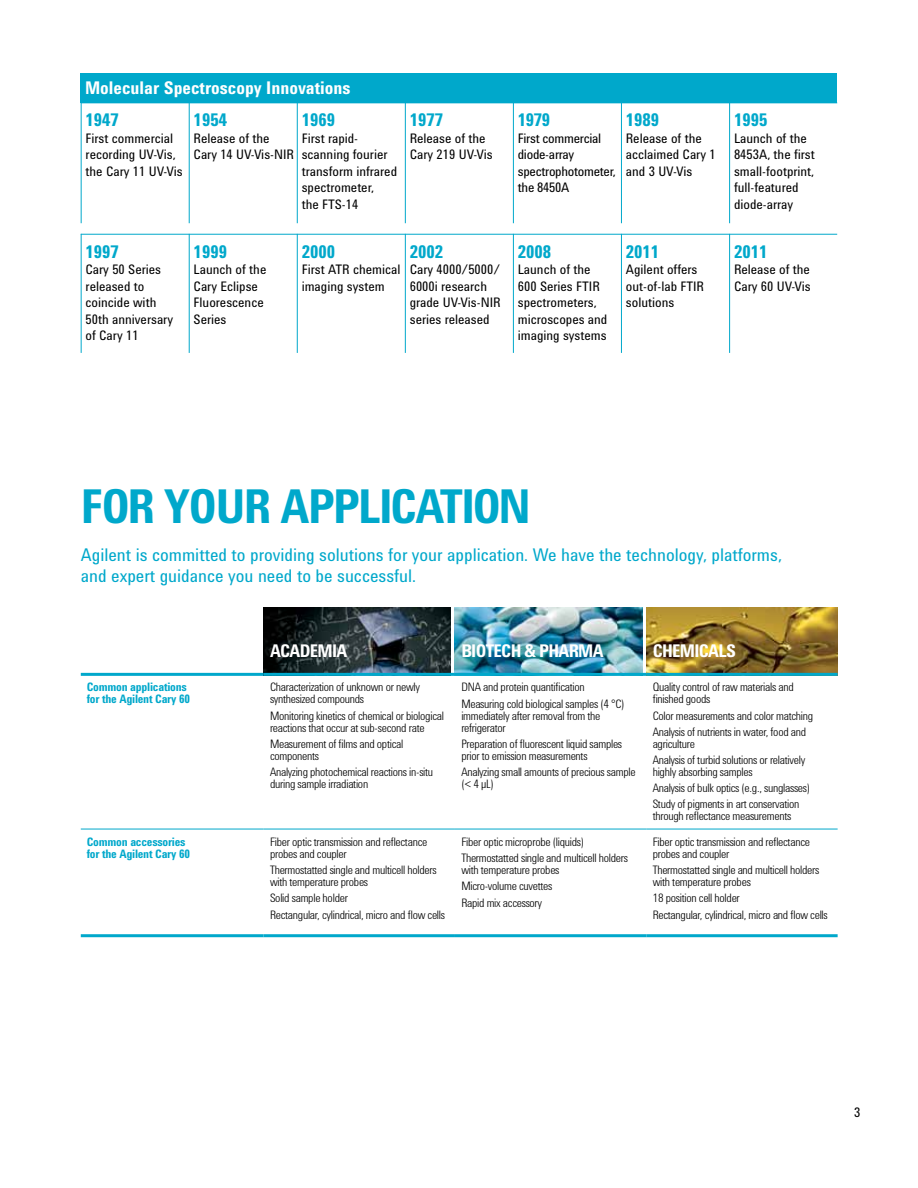
<style>
.page{position:relative;width:918px;height:1188px;background:#fff}
.page>*{position:absolute;margin:0;border:0;box-sizing:border-box;transform-origin:0 0}
.t1{font:700 48px "Agilent Condensed CFF";letter-spacing:-.03em;color:#00a8cb}
.t2{font:18px/21px "Agilent Condensed CFF";color:#00a8cb}
.t3{font:700 18px "Agilent Condensed CFF";color:#00a8cb}
.t4{font:700 18px "Agilent Condensed CFF";color:#fff}
.t5{font:700 18px "Agilent Condensed CFF";letter-spacing:-.04em;color:#fff}
.t6{font:13.5px/16.5px "Agilent Condensed CFF";color:#000}
.t7{font:13.5px/16.5px "Agilent Condensed CFF";letter-spacing:-.02em;color:#000}
.t8{font:300 12px/12px "Agilent Condensed CFF";letter-spacing:-.02em;color:#000}
.t9{font:700 12px/12px "Agilent Condensed CFF";letter-spacing:-.02em;color:#00a8cb}
</style>
<div class="page">
<img style="left:646px;top:607px;width:191px;height:66px">
<hr style="left:81px;top:74px;width:1px;height:149px;background:#00a8cb">
<hr style="left:81px;top:234px;width:1px;height:119px;background:#00a8cb">
<hr style="left:189px;top:74px;width:1px;height:149px;background:#00a8cb">
<hr style="left:189px;top:234px;width:1px;height:119px;background:#00a8cb">
<hr style="left:297px;top:74px;width:1px;height:149px;background:#00a8cb">
<hr style="left:297px;top:234px;width:1px;height:119px;background:#00a8cb">
<hr style="left:405px;top:74px;width:1px;height:149px;background:#00a8cb">
<hr style="left:405px;top:234px;width:1px;height:119px;background:#00a8cb">
<hr style="left:513px;top:74px;width:1px;height:149px;background:#00a8cb">
<hr style="left:513px;top:234px;width:1px;height:119px;background:#00a8cb">
<hr style="left:621px;top:74px;width:1px;height:149px;background:#00a8cb">
<hr style="left:621px;top:234px;width:1px;height:119px;background:#00a8cb">
<hr style="left:729px;top:234px;width:1px;height:119px;background:#00a8cb">
<hr style="left:729px;top:74px;width:1px;height:149px;background:#00a8cb">
<div style="left:81px;top:73px;width:756px;height:30px;background:#00a8cb"></div>
<hr style="left:81px;top:234px;width:756px;height:1px;background:#00a8cb">
<img style="left:264px;top:607px;width:187px;height:66px">
<img style="left:455px;top:607px;width:187px;height:66px">
<hr style="left:81px;top:829px;width:183px;height:1px;background:#00a8cb">
<hr style="left:264px;top:829px;width:191px;height:1px;background:#00a8cb">
<hr style="left:455px;top:829px;width:191px;height:1px;background:#00a8cb">
<hr style="left:646px;top:829px;width:192px;height:1px;background:#00a8cb">
<hr style="left:81px;top:673px;width:183px;height:3px;background:#00a8cb">
<hr style="left:264px;top:673px;width:191px;height:3px;background:#00a8cb">
<hr style="left:455px;top:673px;width:191px;height:3px;background:#00a8cb">
<hr style="left:646px;top:673px;width:192px;height:3px;background:#00a8cb">
<hr style="left:81px;top:934px;width:183px;height:3px;background:#00a8cb">
<hr style="left:264px;top:934px;width:191px;height:3px;background:#00a8cb">
<hr style="left:455px;top:934px;width:191px;height:3px;background:#00a8cb">
<hr style="left:646px;top:934px;width:192px;height:3px;background:#00a8cb">
<h2 class="t4" style="left:85px;top:74px;width:267px">Molecular Spectroscopy Innovations</h2>
<h2 class="t3" style="left:86px;top:106px;width:35px">1947</h2>
<p class="t6" style="left:86px;top:129px;width:99px">First commercial recording UV-Vis, the Cary 11 UV-Vis</p>
<h2 class="t3" style="left:86px;top:238px;width:35px">1997</h2>
<p class="t6" style="left:86px;top:261px;width:89px">Cary 50 Series released to coincide with<br>50th anniversary of Cary 11</p>
<h2 class="t3" style="left:194px;top:106px;width:35px">1954</h2>
<p class="t6" style="left:194px;top:129px;width:102px">Release of the<br>Cary 14 UV-Vis-NIR</p>
<h2 class="t3" style="left:194px;top:238px;width:35px">1999</h2>
<p class="t6" style="left:194px;top:261px;width:74px">Launch of the<br>Cary Eclipse<br>Fluorescence<br>Series</p>
<h2 class="t3" style="left:302px;top:106px;width:35px">1969</h2>
<p class="t6" style="left:302px;top:129px;width:97px">First rapid&shy;scanning fourier transform infrared spectrometer,<br>the FTS-14</p>
<h2 class="t3" style="left:302px;top:238px;width:35px">2000</h2>
<p class="t6" style="left:302px;top:261px;width:100px">First ATR chemical imaging system</p>
<h2 class="t3" style="left:410px;top:106px;width:35px">1977</h2>
<p class="t6" style="left:410px;top:129px;width:85px">Release of the<br>Cary 219 UV-Vis</p>
<h2 class="t3" style="left:410px;top:238px;width:35px">2002</h2>
<p class="t6" style="left:410px;top:261px;width:92px">Cary 4000/5000/<br>6000i research grade UV-Vis-NIR series released</p>
<h2 class="t3" style="left:518px;top:106px;width:34px">1979</h2>
<p class="t7" style="left:518px;top:129px;width:99px">First commercial diode-array spectrophotometer, the 8450A</p>
<h2 class="t3" style="left:626px;top:106px;width:35px">1989</h2>
<p class="t6" style="left:626px;top:129px;width:91px">Release of the acclaimed Cary 1 and 3 UV-Vis</p>
<h2 class="t3" style="left:518px;top:238px;width:35px">2008</h2>
<p class="t6" style="left:518px;top:261px;width:91px">Launch of the<br>600 Series FTIR spectrometers, microscopes and imaging systems</p>
<h2 class="t3" style="left:626px;top:238px;width:35px">2011</h2>
<p class="t6" style="left:626px;top:261px;width:80px">Agilent offers out-of-lab FTIR solutions</p>
<h2 class="t3" style="left:734px;top:106px;width:35px">1995</h2>
<p class="t6" style="left:734px;top:129px;width:82px">Launch of the<br>8453A, the first small-footprint, full-featured diode-array</p>
<h2 class="t3" style="left:734px;top:238px;width:35px">2011</h2>
<p class="t6" style="left:734px;top:261px;width:78px">Release of the<br>Cary 60 UV-Vis</p>
<h1 class="t1" style="left:81px;top:470px;width:111px">FOR your</h1>
<h1 class="t1" style="left:281px;top:470px;width:100px">application</h1>
<h2 class="t2" style="left:81px;top:543px;width:703px">Agilent is committed to providing solutions for your application. We have the technology, platforms, and expert guidance you need to be successful.</h2>
<h2 class="t5" style="left:270px;top:638px;width:79px">ACADEMIA</h2>
<h2 class="t4" style="left:461px;top:638px;width:19px">Biotec</h2>
<h2 class="t4" style="left:511px;top:638px;width:61px">h &amp; Pharma</h2>
<h2 class="t5" style="left:653px;top:638px;width:85px">CHEMICALS</h2>
<p class="t9" style="left:87px;top:681px;width:105px">Common applications for the Agilent Cary 60</p>
<p class="t8" style="left:270px;top:680px;width:152px">Characterization of unknown or newly synthesized compounds</p>
<p class="t8" style="left:270px;top:708px;width:175px">Monitoring kinetics of chemical or biological reactions that occur at sub-second rate</p>
<p class="t8" style="left:270px;top:737px;width:135px">Measurement of films and optical components</p>
<p class="t8" style="left:270px;top:765px;width:165px">Analyzing photochemical reactions in-situ during sample irradiation</p>
<p class="t8" style="left:461px;top:678px;width:165px;line-height:16.2px">DNA and protein quantification<br>Measuring cold biological samples (4 °C)</p>
<p class="t8" style="left:461px;top:708px;width:140px">immediately after removal from the refrigerator</p>
<p class="t8" style="left:461px;top:737px;width:162px">Preparation of fluorescent liquid samples prior to emission measurements</p>
<p class="t8" style="left:461px;top:765px;width:176px">Analyzing small amounts of precious sample (&lt; 4 µL)</p>
<p class="t9" style="left:87px;top:835px;width:105px">Common accessories for the Agilent Cary 60</p>
<p class="t8" style="left:270px;top:835px;width:159px">Fiber optic transmission and reflectance probes and coupler</p>
<p class="t8" style="left:270px;top:863px;width:168px">Thermostatted single and multicell holders with temperature probes</p>
<p class="t8" style="left:270px;top:889px;width:177px;line-height:16.2px">Solid sample holder<br>Rectangular, cylindrical, micro and flow cells</p>
<p class="t8" style="left:461px;top:833px;width:168px;line-height:16.2px">Fiber optic microprobe (liquids)<br>Thermostatted single and multicell holders</p>
<p class="t8" style="left:461px;top:861px;width:100px;line-height:16.2px">with temperature probes<br>Micro-volume cuvettes<br>Rapid mix accessory</p>
<p class="t8" style="left:653px;top:680px;width:143px">Quality control of raw materials and finished goods</p>
<p class="t8" style="left:653px;top:706px;width:162px;line-height:16.2px">Color measurements and color matching<br>Analysis of nutrients in water, food and</p>
<p class="t8" style="left:653px;top:735px;width:154px;line-height:16.2px">agriculture<br>Analysis of turbid solutions or relatively</p>
<p class="t8" style="left:653px;top:763px;width:159px;line-height:16.2px">highly absorbing samples<br>Analysis of bulk optics (e.g., sunglasses)<br>Study of pigments in art conservation</p>
<p class="t8" style="left:653px;top:809px;width:140px">through reflectance measurements</p>
<p class="t8" style="left:653px;top:835px;width:159px">Fiber optic transmission and reflectance probes and coupler</p>
<p class="t8" style="left:653px;top:863px;width:168px">Thermostatted single and multicell holders with temperature probes</p>
<p class="t8" style="left:653px;top:889px;width:177px;line-height:16.2px">18 position cell holder<br>Rectangular, cylindrical, micro and flow cells</p>
<p class="t6" style="left:854px;top:1103px;width:8px">3</p>
</div>
